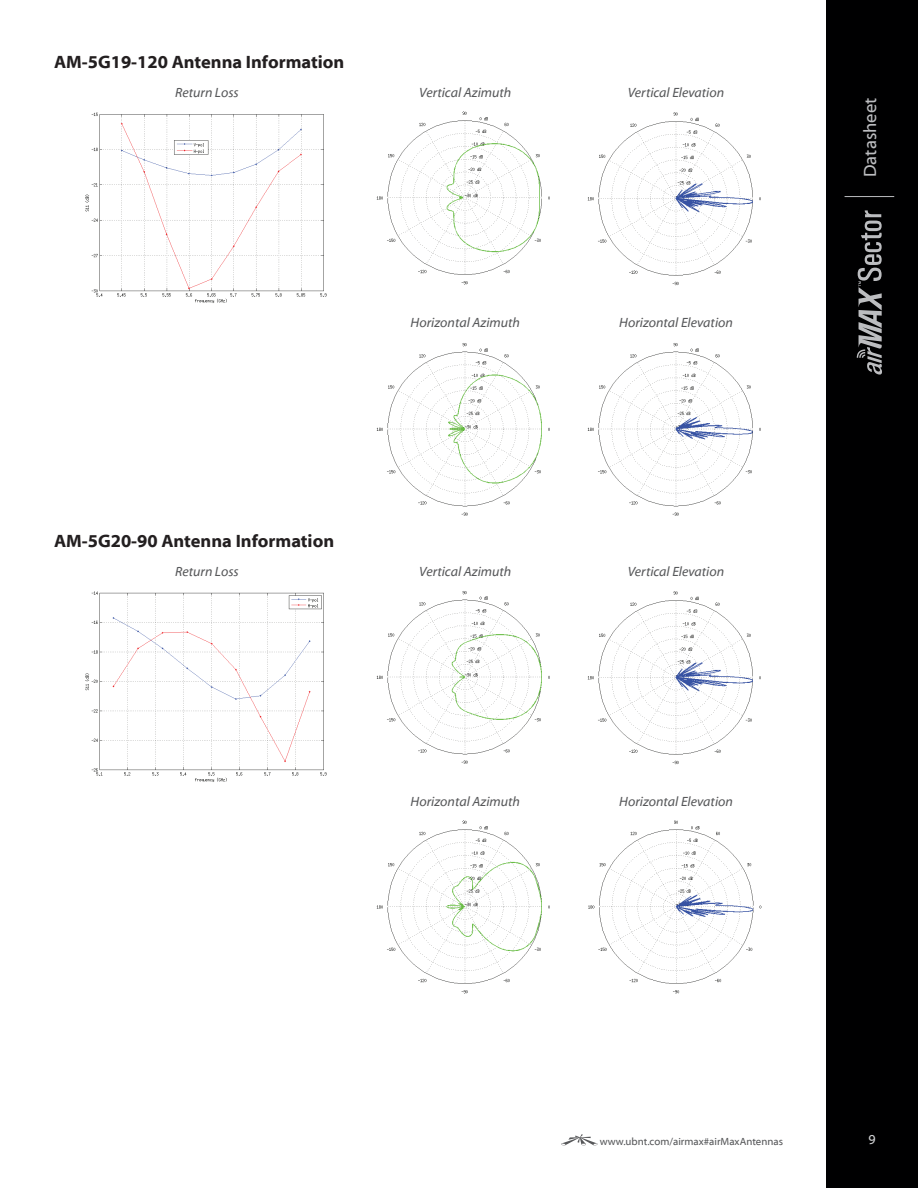
<style>
.page{position:relative;width:918px;height:1188px;background:#fff}
.page>*{position:absolute;margin:0;border:0;box-sizing:border-box;transform-origin:0 0}
.t1{font:700 18px "Myriad Web Pro";color:#231f20}
.t2{font:18px "Myriad Web Pro";color:#bcbdc0}
.t3{font:italic 13.5px "Myriad Web Pro";color:#57585a}
.t4{font:13.5px "Myriad Web Pro";color:#d1d2d4}
.t5{font:10.5px "Myriad Web Pro";color:#57585a}
</style>
<div class="page">
<div style="left:826px;top:0;width:92px;height:1188px;background:#000001"></div>
<hr style="left:845px;top:196px;width:49px;height:1px;background:#bcbdc0">
<svg style="left:857px;top:210px;width:25px;height:165px"></svg>
<svg style="left:561px;top:1134px;width:37px;height:11px"></svg>
<img style="left:85px;top:112px;width:242px;height:191px">
<img style="left:376px;top:111px;width:174px;height:174px">
<img style="left:587px;top:112px;width:174px;height:174px">
<img style="left:376px;top:343px;width:174px;height:173px">
<img style="left:587px;top:343px;width:174px;height:173px">
<img style="left:85px;top:591px;width:242px;height:191px">
<img style="left:376px;top:591px;width:174px;height:173px">
<img style="left:587px;top:591px;width:174px;height:174px">
<img style="left:376px;top:820px;width:174px;height:174px">
<img style="left:588px;top:820px;width:174px;height:174px">
<h1 class="t1" style="left:54px;top:52px;width:292px">AM-5G19-120 Antenna Information</h1>
<p class="t3" style="left:175px;top:85px;width:65px">Return Loss</p>
<p class="t3" style="left:419px;top:85px;width:94px">Vertical Azimuth</p>
<p class="t3" style="left:628px;top:85px;width:98px">Vertical Elevation</p>
<p class="t3" style="left:411px;top:316px;width:111px">Horizontal Azimuth</p>
<p class="t3" style="left:619px;top:316px;width:115px">Horizontal Elevation</p>
<h1 class="t1" style="left:54px;top:531px;width:282px">AM-5G20-90 Antenna Information</h1>
<p class="t3" style="left:175px;top:564px;width:65px">Return Loss</p>
<p class="t3" style="left:419px;top:564px;width:94px">Vertical Azimuth</p>
<p class="t3" style="left:628px;top:564px;width:98px">Vertical Elevation</p>
<p class="t3" style="left:411px;top:794px;width:111px">Horizontal Azimuth</p>
<p class="t3" style="left:619px;top:794px;width:115px">Horizontal Elevation</p>
<h1 class="t2" style="left:861px;top:177px;width:81px;rotate:-90deg">Datasheet</h1>
<p class="t5" style="left:600px;top:1136px;width:185px">www.ubnt.com/airmax#airMaxAntennas</p>
<p class="t4" style="left:869px;top:1132px;width:9px">9</p>
</div>
